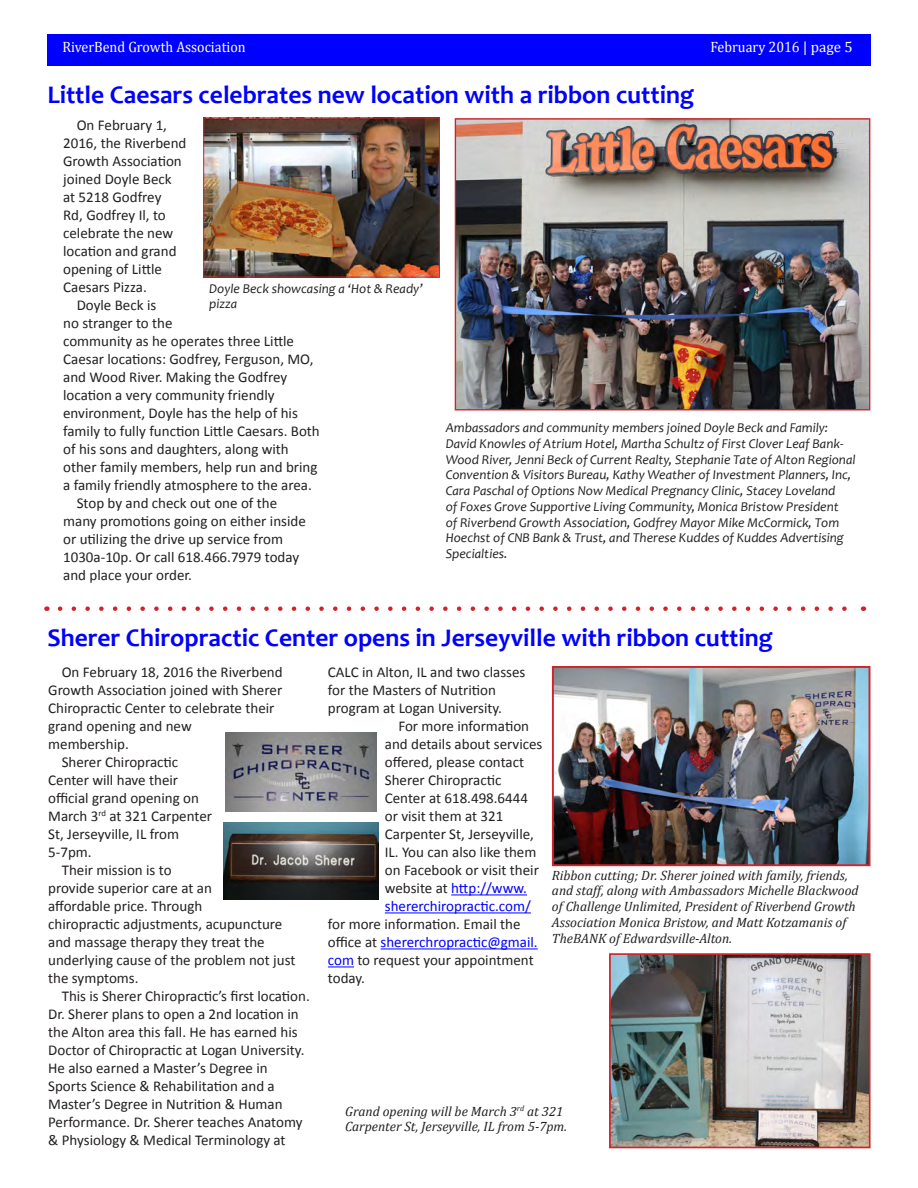
<style>
.page{position:relative;width:918px;height:1188px;background:#fff}
.page>*{position:absolute;margin:0;border:0;box-sizing:border-box;transform-origin:0 0}
.Article_headline{font:700 25.5px "Candara";color:#00f}
.article_copy{font:15px/18px "Calibri";color:#231f20}
.article_copy-2{font:15px "Calibri";color:#00f}
.t1{font:15px "Cambria";color:#fff;scale:.94 1}
.picture_caption{font:italic 13.5px/15.8px "Candara";color:#231f20}
.picture_caption-2{font:italic 13.5px/15.8px "Cambria";color:#231f20}
.s1{color:#231f20}
.s2{color:#00f}
</style>
<div class="page">
<div style="left:47px;top:34px;width:824px;height:31px;background:#00f"></div>
<img style="left:457px;top:120px;width:411px;height:288px">
<div style="left:455px;top:118px;width:415px;height:292px;border:1px solid #d1232a"></div>
<img style="left:205px;top:120px;width:233px;height:155px">
<div style="left:203px;top:118px;width:237px;height:159px;border:1px solid #d1232a"></div>
<hr style="left:451px;top:894px;width:76px;height:1px;background:#00f">
<hr style="left:385px;top:912px;width:146px;height:1px;background:#00f">
<hr style="left:381px;top:948px;width:157px;height:1px;background:#00f">
<svg style="left:328px;top:966px;width:26px;height:1px"></svg>
<svg style="left:60px;top:606px;width:787px;height:5px"></svg>
<img style="left:225px;top:732px;width:152px;height:79px">
<img style="left:224px;top:823px;width:154px;height:77px">
<img style="left:612px;top:956px;width:256px;height:189px">
<div style="left:609px;top:953px;width:262px;height:195px;border:2px solid #d1232a"></div>
<img style="left:555px;top:669px;width:312px;height:194px">
<div style="left:552px;top:666px;width:318px;height:200px;border:2px solid #d1232a"></div>
<p class="t1" style="left:62px;top:38px;width:197px">RiverBend Growth Association</p>
<p class="t1" style="left:711px;top:38px;width:153px">February 2016 | page 5</p>
<p class="Article_headline" style="left:47px;top:79px;width:648px">Little Caesars celebrates new location with a ribbon cutting</p>
<p class="article_copy" style="left:63px;top:116px;width:125px;text-indent:14px">On February 1,<br>2016, the Riverbend<br>Growth Association joined Doyle Beck at 5218 Godfrey<br>Rd, Godfrey Il, to celebrate the new location and grand opening of Little<br>Caesars Pizza.</p>
<p class="article_copy" style="left:63px;top:296px;width:258px;text-indent:14px">Doyle Beck is<br>no stranger to the<br>community as he operates three Little Caesar locations: Godfrey, Ferguson, MO, and Wood River. Making the Godfrey location a very community friendly environment, Doyle has the help of his family to fully function Little Caesars. Both of his sons and daughters, along with other family members, help run and bring a family friendly atmosphere to the area.</p>
<p class="article_copy" style="left:63px;top:494px;width:244px;text-indent:14px">Stop by and check out one of the many promotions going on either inside or utilizing the drive up service from 1030a-10p. Or call 618.466.7979 today and place your order.</p>
<p class="picture_caption" style="left:209px;top:280px;width:215px">Doyle Beck showcasing a ‘Hot &amp; Ready’ pizza</p>
<p class="picture_caption" style="left:446px;top:420px;width:411px">Ambassadors and community members joined Doyle Beck and Family:<br>David Knowles of Atrium Hotel, Martha Schultz of First Clover Leaf Bank-Wood River, Jenni Beck of Current Realty, Stephanie Tate of Alton Regional Convention &amp; Visitors Bureau, Kathy Weather of Investment Planners, Inc, Cara Paschal of Options Now Medical Pregnancy Clinic, Stacey Loveland<br>of Foxes Grove Supportive Living Community, Monica Bristow President<br>of Riverbend Growth Association, Godfrey Mayor Mike McCormick, Tom Hoechst of CNB Bank &amp; Trust, and Therese Kuddes of Kuddes Advertising Specialties.</p>
<p class="Article_headline" style="left:47px;top:622px;width:727px">Sherer Chiropractic Center opens in Jerseyville with ribbon cutting</p>
<p class="article_copy" style="left:48px;top:663px;width:236px;text-indent:14px">On February 18, 2016 the Riverbend<br>Growth Association joined with Sherer<br>Chiropractic Center to celebrate their grand opening and new<br>membership.</p>
<p class="article_copy" style="left:48px;top:753px;width:165px;text-indent:14px">Sherer Chiropractic<br>Center will have their official grand opening on<br>March 3<sup>rd</sup> at 321 Carpenter<br>St, Jerseyville, IL from<br>5-7pm.</p>
<p class="article_copy" style="left:48px;top:861px;width:249px;text-indent:14px">Their mission is to<br>provide superior care at an<br>affordable price. Through<br>chiropractic adjustments, acupuncture and massage therapy they treat the underlying cause of the problem not just the symptoms.</p>
<p class="article_copy" style="left:48px;top:987px;width:263px;text-indent:14px">This is Sherer Chiropractic’s first location.<br>Dr. Sherer plans to open a 2nd location in the Alton area this fall. He has earned his Doctor of Chiropractic at Logan University.<br>He also earned a Master’s Degree in Sports Science &amp; Rehabilitation and a Master’s Degree in Nutrition &amp; Human Performance. Dr. Sherer teaches Anatomy &amp; Physiology &amp; Medical Terminology at</p>
<p class="article_copy" style="left:328px;top:663px;width:199px">CALC in Alton, IL and two classes for the Masters of Nutrition program at Logan University.</p>
<p class="article_copy" style="left:398px;top:717px;width:132px">For more information</p>
<p class="article_copy" style="left:385px;top:735px;width:159px">and details about services</p>
<p class="article_copy" style="left:385px;top:753px;width:141px">offered, please contact</p>
<p class="article_copy" style="left:385px;top:771px;width:118px">Sherer Chiropractic</p>
<p class="article_copy" style="left:385px;top:789px;width:145px">Center at 618.498.6444</p>
<p class="article_copy" style="left:385px;top:807px;width:120px">or visit them at 321</p>
<p class="article_copy" style="left:385px;top:825px;width:151px">Carpenter St, Jerseyville,</p>
<p class="article_copy" style="left:385px;top:843px;width:153px">IL. You can also like them</p>
<p class="article_copy" style="left:385px;top:861px;width:156px">on Facebook or visit their</p>
<p class="article_copy-2" style="left:385px;top:879px;width:144px"><span class="s1">website at</span> http://www.</p>
<p class="article_copy-2" style="left:385px;top:897px;width:147px">shererchiropractic.com/</p>
<p class="article_copy" style="left:328px;top:915px;width:194px">for more information. Email the</p>
<p class="article_copy-2" style="left:328px;top:933px;width:211px"><span class="s1">office at</span> shererchropractic@gmail.</p>
<p class="article_copy" style="left:328px;top:951px;width:207px"><span class="s2">com</span> to request your appointment</p>
<p class="article_copy" style="left:328px;top:969px;width:39px">today.</p>
<p class="picture_caption-2" style="left:552px;top:866px;width:308px">Ribbon cutting; Dr. Sherer joined with family, friends, and staff, along with Ambassadors Michelle Blackwood of Challenge Unlimited, President of Riverbend Growth Association Monica Bristow, and Matt Kotzamanis of TheBANK of Edwardsville-Alton.</p>
<p class="picture_caption-2" style="left:345px;top:1102px;width:223px">Grand opening will be March 3<sup>rd</sup> at 321<br>Carpenter St, Jerseyville, IL from 5-7pm.</p>
</div>
